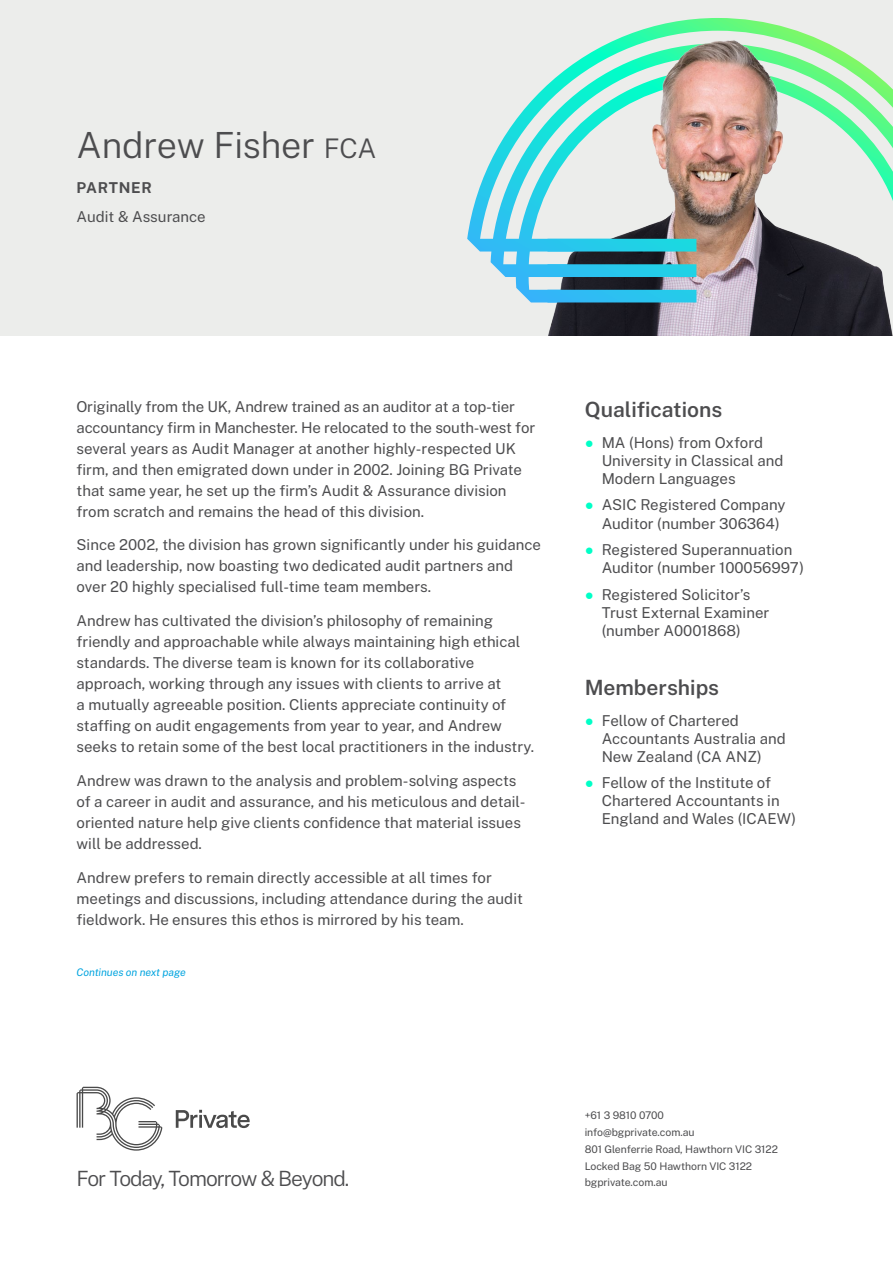
<style>
.page{position:relative;width:893px;height:1263px;background:#fff}
.page>*{position:absolute;margin:0;border:0;box-sizing:border-box;transform-origin:0 0}
.t1{font:300 36px "Public Sans";letter-spacing:-.005em;color:#4d4d4f}
.t2{font:600 21px "Public Sans";color:#4d4d4f}
.t3{font:300 21px "Public Sans";letter-spacing:-.05em;color:#4d4d4f}
.t4{font:15px/21px "Public Sans";color:#4d4d4f}
.t5{font:700 15px "Public Sans";letter-spacing:.05em;color:#4d4d4f}
.t6{font:10.5px/16.8px "Public Sans";letter-spacing:-.005em;color:#4d4d4f}
.t7{font:italic 10.5px "Public Sans";letter-spacing:-.005em;color:#00a4df}
.s1{font-size:27px}
.s2{font-family:"Arial";color:#00ffc7}
</style>
<div class="page">
<div style="left:0;top:0;width:893px;height:336px;background:#ecedeb"></div>
<svg style="left:467px;top:99px;width:66px;height:204px"></svg>
<img style="left:533px;top:18px;width:360px;height:318px">
<svg style="left:547px;top:239px;width:149px;height:63px;background:#3b99b1"></svg>
<svg style="left:176px;top:1110px;width:74px;height:18px"></svg>
<svg style="left:77px;top:1087px;width:85px;height:64px"></svg>
<h1 class="t1" style="left:77px;top:121px;width:301px">Andrew Fisher <span class="s1">FCA</span></h1>
<p class="t5" style="left:77px;top:177px;width:77px">PARTNER</p>
<p class="t4" style="left:77px;top:206px;width:131px">Audit &amp; Assurance</p>
<p class="t4" style="left:77px;top:395px;width:460px">Originally from the UK, Andrew trained as an auditor at a top-tier accountancy firm in Manchester. He relocated to the south-west for several years as Audit Manager at another highly-respected UK firm, and then emigrated down under in 2002. Joining BG Private that same year, he set up the firm’s Audit &amp; Assurance division from scratch and remains the head of this division.</p>
<p class="t4" style="left:77px;top:534px;width:466px">Since 2002, the division has grown significantly under his guidance and leadership, now boasting two dedicated audit partners and over 20 highly specialised full-time team members.</p>
<p class="t4" style="left:77px;top:610px;width:459px">Andrew has cultivated the division’s philosophy of remaining friendly and approachable while always maintaining high ethical standards. The diverse team is known for its collaborative approach, working through any issues with clients to arrive at<br>a mutually agreeable position. Clients appreciate continuity of staffing on audit engagements from year to year, and Andrew seeks to retain some of the best local practitioners in the industry.</p>
<p class="t4" style="left:77px;top:769px;width:450px">Andrew was drawn to the analysis and problem-solving aspects of a career in audit and assurance, and his meticulous and detail&shy;oriented nature help give clients confidence that material issues will be addressed.</p>
<p class="t4" style="left:77px;top:866px;width:448px">Andrew prefers to remain directly accessible at all times for meetings and discussions, including attendance during the audit fieldwork. He ensures this ethos is mirrored by his team.</p>
<p class="t7" style="left:77px;top:965px;width:111px">Continues on next page</p>
<h2 class="t2" style="left:585px;top:396px;width:139px">Qualifications</h2>
<p class="t4" style="left:602px;top:433px;width:183px;line-height:18px;text-indent:-17px"><span class="s2">●</span> MA (Hons) from Oxford<br>University in Classical and<br>Modern Languages</p>
<p class="t4" style="left:602px;top:496px;width:185px;line-height:18px;text-indent:-17px"><span class="s2">●</span> ASIC Registered Company<br>Auditor (number 306364)</p>
<p class="t4" style="left:602px;top:540px;width:204px;line-height:18px;text-indent:-17px"><span class="s2">●</span> Registered Superannuation<br>Auditor (number 100056997)</p>
<p class="t4" style="left:602px;top:585px;width:169px;line-height:18px;text-indent:-17px"><span class="s2">●</span> Registered Solicitor’s<br>Trust External Examiner (number A0001868)</p>
<h2 class="t2" style="left:585px;top:673px;width:136px">Memberships</h2>
<p class="t4" style="left:602px;top:711px;width:186px;line-height:18px;text-indent:-17px"><span class="s2">●</span> Fellow of Chartered<br>Accountants Australia and<br>New Zealand (CA ANZ)</p>
<p class="t4" style="left:602px;top:773px;width:196px;line-height:18px;text-indent:-17px"><span class="s2">●</span> Fellow of the Institute of<br>Chartered Accountants in<br>England and Wales (ICAEW)</p>
<h2 class="t3" style="left:77px;top:1165px;width:274px">For Today, Tomorrow &amp; Beyond.</h2>
<p class="t6" style="left:585px;top:1106px;width:195px">+61 3 9810 0700<br>info@bgprivate.com.au<br>801 Glenferrie Road, Hawthorn VIC 3122<br>Locked Bag 50 Hawthorn VIC 3122 bgprivate.com.au</p>
</div>
